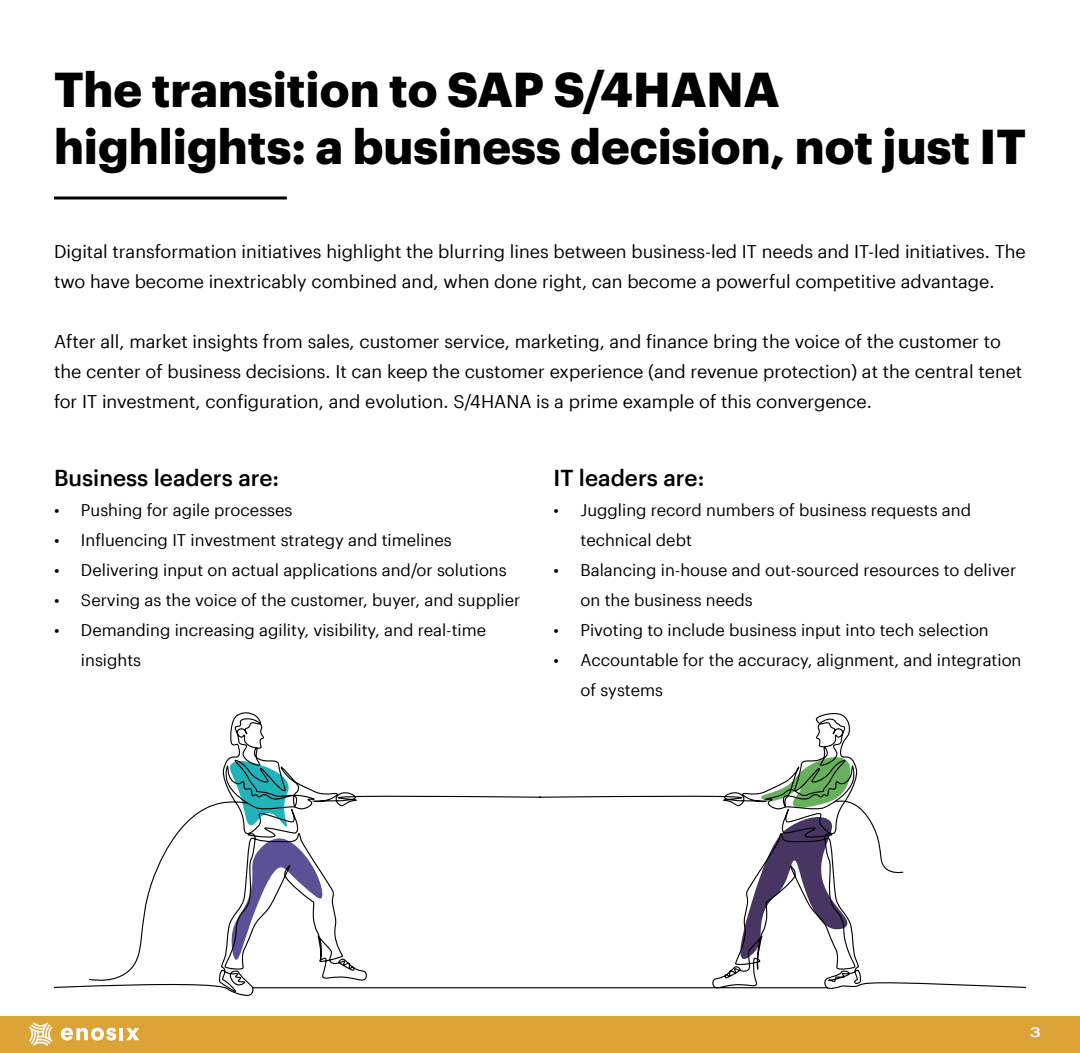
<style>
.page{position:relative;width:1080px;height:1053px;background:#fff}
.page>*{position:absolute;margin:0;border:0;box-sizing:border-box;transform-origin:0 0}
.t1{font:700 48px/57.6px "Graphik";color:#000}
.t2{font:500 22.5px "Graphik App";color:#000}
.t3{font:18px/30px "Graphik App";color:#000}
.t4{font:16.5px/30px "Graphik App";color:#000}
.t5{font:500 13.5px "Graphik App";color:#fff;scale:1.33 1}
</style>
<div class="page">
<div style="left:0;top:1016px;width:1080px;height:37px;background:#dca437"></div>
<svg style="left:29px;top:1022px;width:23px;height:24px"></svg>
<hr style="left:54px;top:196px;width:233px;height:3px;background:#000">
<svg style="left:54px;top:712px;width:972px;height:329px"></svg>
<h1 class="t1" style="left:54px;top:64px;width:974px">The transition to SAP S/4HANA highlights: a business decision, not just IT</h1>
<p class="t3" style="left:54px;top:235px;width:973px">Digital transformation initiatives highlight the blurring lines between business-led IT needs and IT-led initiatives. The two have become inextricably combined and, when done right, can become a powerful competitive advantage.</p>
<p class="t3" style="left:54px;top:325px;width:970px">After all, market insights from sales, customer service, marketing, and finance bring the voice of the customer to the center of business decisions. It can keep the customer experience (and revenue protection) at the central tenet for IT investment, configuration, and evolution. S/4HANA is a prime example of this convergence.</p>
<p class="t2" style="left:54px;top:469px;width:227px">Business leaders are:</p>
<p class="t4" style="left:54px;top:496px;width:240px">• Pushing for agile processes</p>
<p class="t4" style="left:54px;top:526px;width:399px">• Influencing IT investment strategy and timelines</p>
<p class="t4" style="left:54px;top:556px;width:454px">• Delivering input on actual applications and/or solutions</p>
<p class="t4" style="left:54px;top:586px;width:468px">• Serving as the voice of the customer, buyer, and supplier</p>
<p class="t4" style="left:81px;top:616px;width:407px;text-indent:-27px">• Demanding increasing agility, visibility, and real-time insights</p>
<p class="t2" style="left:554px;top:469px;width:152px">IT leaders are:</p>
<p class="t4" style="left:580px;top:496px;width:392px;text-indent:-27px">• Juggling record numbers of business requests and technical debt</p>
<p class="t4" style="left:580px;top:556px;width:437px;text-indent:-27px">• Balancing in-house and out-sourced resources to deliver on the business needs</p>
<p class="t4" style="left:554px;top:616px;width:437px">• Pivoting to include business input into tech selection</p>
<p class="t4" style="left:580px;top:646px;width:443px;text-indent:-27px">• Accountable for the accuracy, alignment, and integration of systems</p>
<p class="t5" style="left:1030px;top:1027px;width:10px">3</p>
</div>
